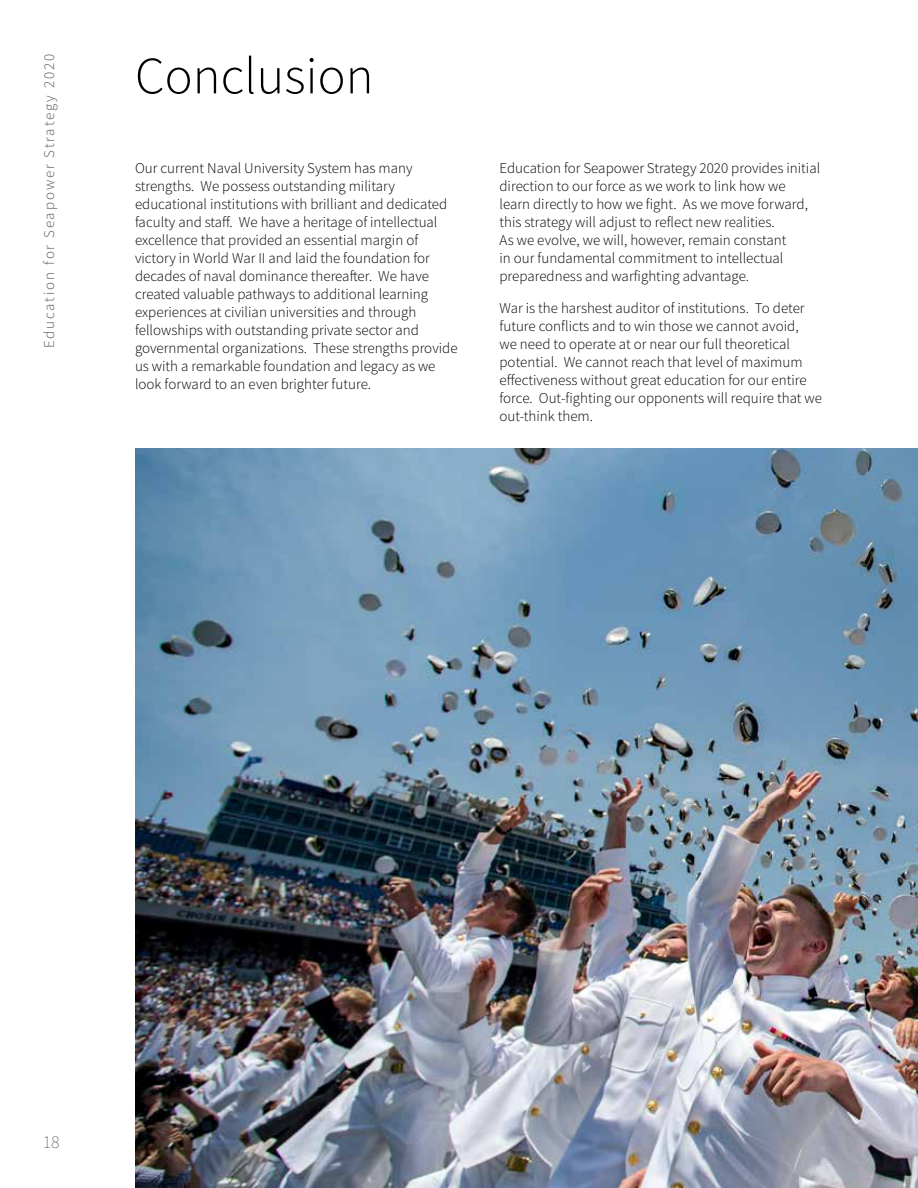
<style>
.page{position:relative;width:918px;height:1188px;background:#fff}
.page>*{position:absolute;margin:0;border:0;box-sizing:border-box;transform-origin:0 0}
.t1{font:52.5px "Source Sans Variable";letter-spacing:.005em;color:#000}
.t2{font:18px "Source Sans Variable";color:#58595b}
.t3{font:15px/18px "Source Sans Variable";letter-spacing:.005em;color:#000}
.t4{font:15px "Source Sans Variable";letter-spacing:.13em;color:#58595b}
</style>
<div class="page">
<img style="left:135px;top:448px;width:783px;height:740px">
<p class="t4" style="left:40px;top:348px;width:296px;rotate:-90deg">Education for Seapower Strategy 2020</p>
<h1 class="t1" style="left:135px;top:44px;width:240px">Conclusion</h1>
<p class="t3" style="left:135px;top:159px;width:324px">Our current Naval University System has many strengths. We possess outstanding military educational institutions with brilliant and dedicated faculty and staff. We have a heritage of intellectual excellence that provided an essential margin of victory in World War II and laid the foundation for decades of naval dominance thereafter. We have created valuable pathways to additional learning experiences at civilian universities and through fellowships with outstanding private sector and governmental organizations. These strengths provide us with a remarkable foundation and legacy as we look forward to an even brighter future.</p>
<p class="t3" style="left:500px;top:159px;width:322px">Education for Seapower Strategy 2020 provides initial direction to our force as we work to link how we<br>learn directly to how we fight. As we move forward, this strategy will adjust to reflect new realities.<br>As we evolve, we will, however, remain constant<br>in our fundamental commitment to intellectual preparedness and warfighting advantage.</p>
<p class="t3" style="left:500px;top:299px;width:324px">War is the harshest auditor of institutions. To deter future conflicts and to win those we cannot avoid,<br>we need to operate at or near our full theoretical potential. We cannot reach that level of maximum effectiveness without great education for our entire force. Out-fighting our opponents will require that we out-think them.</p>
<p class="t2" style="left:43px;top:1131px;width:18px">18</p>
</div>
